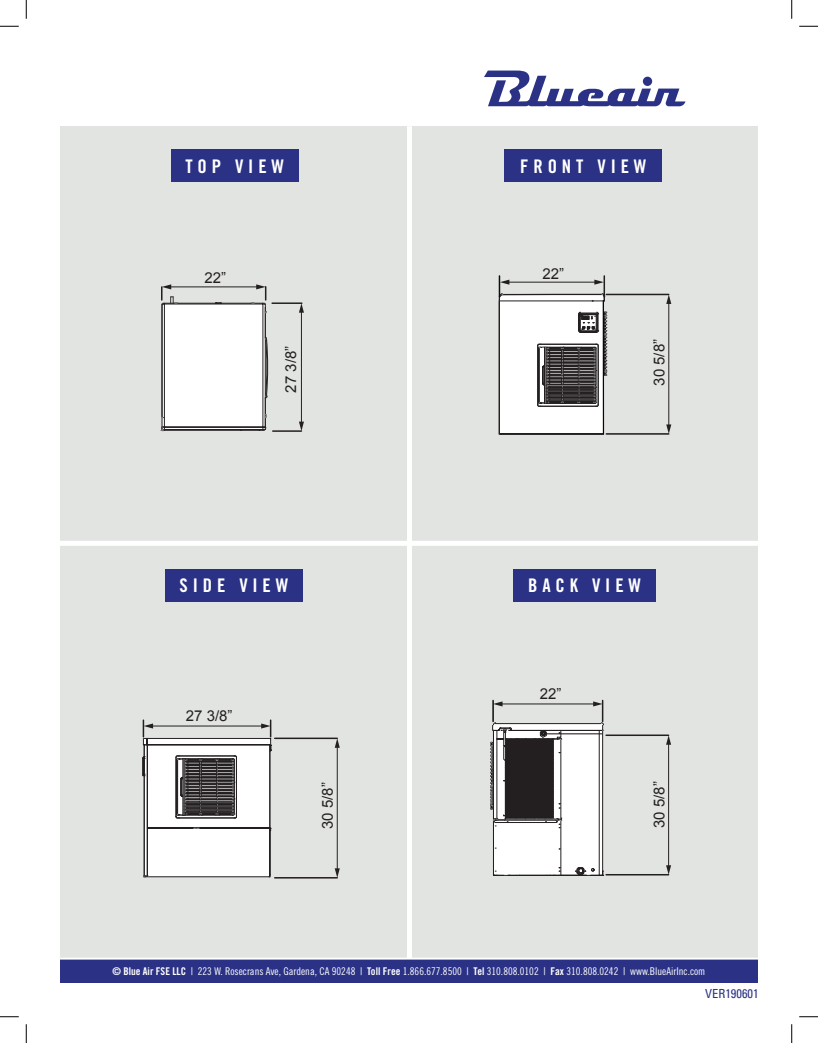
<style>
.page{position:relative;width:818px;height:1043px;background:#fff}
.page>*{position:absolute;margin:0;border:0;box-sizing:border-box;transform-origin:0 0}
.t1{font:18.75px "Trade Gothic LT Std Bd Cn 20";letter-spacing:.26em;color:#fff}
.t2{font:15px "Arial";color:#231f20}
.t3{font:condensed 12.5px "Univers LT Std";color:#2b3484}
.t4{font:10.62px "Trade Gothic LT Std Cn 18";color:#fff}
.s1{font-family:"Trade Gothic LT Std Bd Cn 20"}
</style>
<div class="page">
<div style="left:60px;top:126px;width:698px;height:834px;background:#e2e4e2"></div>
<div style="left:60px;top:541px;width:698px;height:5px;background:#fff"></div>
<div style="left:171px;top:150px;width:128px;height:32px;background:#2b3285"></div>
<div style="left:504px;top:150px;width:158px;height:32px;background:#2b3285"></div>
<div style="left:165px;top:569px;width:138px;height:32px;background:#2b3285"></div>
<div style="left:513px;top:569px;width:142px;height:32px;background:#2b3285"></div>
<hr style="left:275px;top:737px;width:62px;height:2px;background:#231f20">
<hr style="left:275px;top:877px;width:62px;height:1px;background:#231f20">
<svg style="left:142px;top:720px;width:130px;height:157px;background:#c8c8c8"></svg>
<hr style="left:337px;top:746px;width:1px;height:124px;background:#252122">
<svg style="left:335px;top:868px;width:5px;height:9px"></svg>
<svg style="left:335px;top:738px;width:5px;height:9px"></svg>
<hr style="left:606px;top:734px;width:62px;height:2px;background:#231f20">
<hr style="left:606px;top:874px;width:62px;height:1px;background:#231f20">
<svg style="left:490px;top:700px;width:114px;height:176px;background:#bababa"></svg>
<hr style="left:668px;top:743px;width:1px;height:124px;background:#252122">
<svg style="left:666px;top:865px;width:5px;height:9px"></svg>
<svg style="left:666px;top:735px;width:5px;height:9px"></svg>
<hr style="left:507px;top:282px;width:89px;height:1px;background:#231f20">
<svg style="left:500px;top:279px;width:9px;height:6px"></svg>
<svg style="left:594px;top:279px;width:9px;height:6px"></svg>
<svg style="left:498px;top:293px;width:109px;height:142px;background:#c0bfbf"></svg>
<hr style="left:606px;top:294px;width:62px;height:1px;background:#231f20">
<hr style="left:606px;top:433px;width:62px;height:1px;background:#231f20">
<hr style="left:498px;top:276px;width:2px;height:21px;background:#0d0e0d">
<hr style="left:603px;top:276px;width:2px;height:21px;background:#231f20">
<hr style="left:668px;top:302px;width:1px;height:124px;background:#252122">
<svg style="left:666px;top:424px;width:5px;height:10px"></svg>
<svg style="left:666px;top:294px;width:5px;height:10px"></svg>
<div style="left:60px;top:958px;width:698px;height:24px;background:#2b3285"></div>
<hr style="left:60px;top:957px;width:698px;height:2px;background:#fff">
<div style="left:407px;top:126px;width:5px;height:832px;background:#fff"></div>
<hr style="left:273px;top:430px;width:28px;height:2px;background:#252122">
<hr style="left:272px;top:302px;width:30px;height:2px;background:#252122">
<hr style="left:301px;top:311px;width:1px;height:112px;background:#252122">
<svg style="left:299px;top:421px;width:5px;height:10px"></svg>
<svg style="left:299px;top:303px;width:5px;height:10px"></svg>
<svg style="left:160px;top:284px;width:108px;height:147px"></svg>
<svg style="left:484px;top:71px;width:201px;height:35px"></svg>
<div style="left:642px;top:77px;width:10px;height:9px;background:#2b3285;border-radius:50%"></div>
<svg style="left:0;top:25px;width:19px;height:2px"></svg>
<svg style="left:799px;top:25px;width:19px;height:2px"></svg>
<svg style="left:0;top:1016px;width:19px;height:1px"></svg>
<svg style="left:799px;top:1016px;width:19px;height:1px"></svg>
<svg style="left:25px;top:0;width:2px;height:19px"></svg>
<svg style="left:25px;top:1024px;width:2px;height:18px"></svg>
<svg style="left:791px;top:0;width:1px;height:19px"></svg>
<svg style="left:791px;top:1024px;width:1px;height:18px"></svg>
<h1 class="t1" style="left:185px;top:155px;width:100px">TOP VIEW</h1>
<h1 class="t1" style="left:520px;top:155px;width:128px">FRONT VIEW</h1>
<h2 class="t2" style="left:204px;top:268px;width:23px">22”</h2>
<h2 class="t2" style="left:281px;top:392px;width:48px;rotate:-90deg">27 3/8”</h2>
<h2 class="t2" style="left:542px;top:263px;width:23px">22”</h2>
<h2 class="t2" style="left:649px;top:386px;width:48px;rotate:-90deg">30 5/8”</h2>
<h1 class="t1" style="left:179px;top:574px;width:110px">SIDE VIEW</h1>
<h1 class="t1" style="left:528px;top:574px;width:114px">BACK VIEW</h1>
<h2 class="t2" style="left:186px;top:706px;width:48px">27 3/8”</h2>
<h2 class="t2" style="left:540px;top:684px;width:23px">22”</h2>
<h2 class="t2" style="left:318px;top:829px;width:48px;rotate:-90deg">30 5/8”</h2>
<h2 class="t2" style="left:649px;top:827px;width:48px;rotate:-90deg">30 5/8”</h2>
<p class="t4" style="left:113px;top:964px;width:594px"><span class="s1">© Blue Air FSE LLC</span> | 223 W. Rosecrans Ave, Gardena, CA 90248 | <span class="s1">Toll Free</span> 1.866.677.8500 | <span class="s1">Tel</span> 310.808.0102 | <span class="s1">Fax</span> 310.808.0242 | www.BlueAirInc.com</p>
<p class="t3" style="left:705px;top:985px;width:55px">VER190601</p>
</div>
